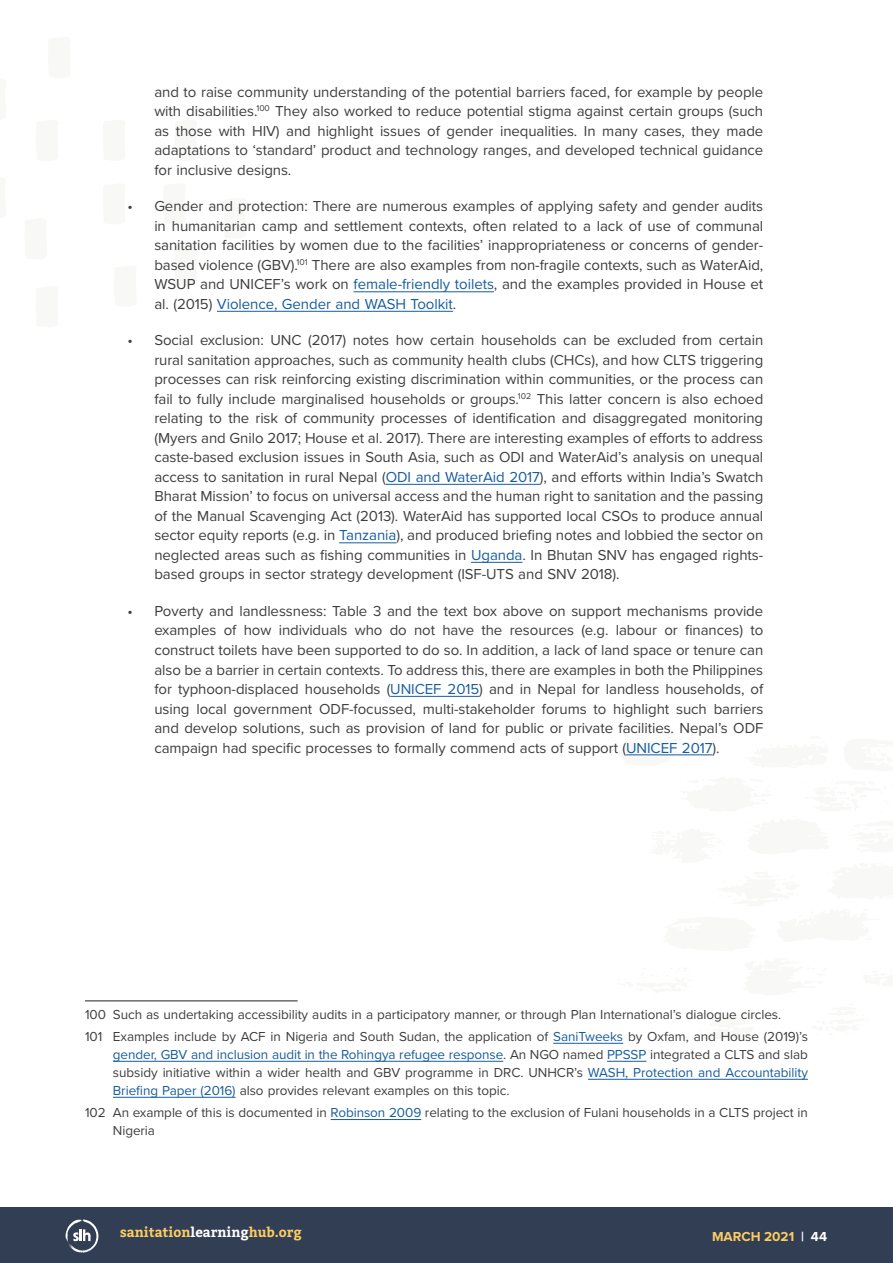
<style>
.page{position:relative;width:893px;height:1263px;background:#fff}
.page>*{position:absolute;margin:0;border:0;box-sizing:border-box;transform-origin:0 0}
.t1{font:15px/19.5px "Proxima Nova";letter-spacing:-.005em;color:#3e3e3f;text-align:justify}
.Footnote_follow{font:13.5px/18px "Proxima Nova";letter-spacing:-.005em;color:#3e3e3f;text-align:justify}
.t2{font:700 13.5px "Bitter";color:#fecd60}
.t3{font:700 13.5px "Proxima Nova";color:#fecd60}
.s1{color:#175d9e}
.s2{color:#fff}
</style>
<div class="page">
<hr style="left:354px;top:291px;width:140px;height:1px;background:#175d9e">
<hr style="left:217px;top:311px;width:236px;height:1px;background:#175d9e">
<hr style="left:386px;top:484px;width:154px;height:1px;background:#175d9e">
<hr style="left:339px;top:542px;width:57px;height:1px;background:#175d9e">
<hr style="left:471px;top:562px;width:51px;height:1px;background:#175d9e">
<hr style="left:390px;top:696px;width:89px;height:1px;background:#175d9e">
<hr style="left:626px;top:754px;width:86px;height:1px;background:#175d9e">
<hr style="left:85px;top:1000px;width:213px;height:1px;background:#231f20">
<hr style="left:553px;top:1043px;width:70px;height:1px;background:#175d9e">
<hr style="left:113px;top:1061px;width:390px;height:1px;background:#175d9e">
<hr style="left:607px;top:1061px;width:39px;height:1px;background:#175d9e">
<hr style="left:588px;top:1079px;width:220px;height:1px;background:#175d9e">
<hr style="left:113px;top:1097px;width:123px;height:1px;background:#175d9e">
<hr style="left:331px;top:1119px;width:90px;height:1px;background:#175d9e">
<div style="left:0;top:1208px;width:893px;height:55px;background:#323e54"></div>
<svg style="left:65px;top:1219px;width:33px;height:34px"></svg>
<p class="t1" style="left:154px;top:81px;width:610px">and to raise community understanding of the potential barriers faced, for example by people with disabilities.<sup>100</sup> They also worked to reduce potential stigma against certain groups (such as those with HIV) and highlight issues of gender inequalities. In many cases, they made adaptations to ‘standard’ product and technology ranges, and developed technical guidance for inclusive designs.</p>
<p class="t1" style="left:154px;top:196px;width:610px;text-indent:-27px">• Gender and protection: There are numerous examples of applying safety and gender audits in humanitarian camp and settlement contexts, often related to a lack of use of communal sanitation facilities by women due to the facilities’ inappropriateness or concerns of gender&shy;based violence (GBV).<sup>101</sup> There are also examples from non-fragile contexts, such as WaterAid, WSUP and UNICEF’s work on <span class="s1">female-friendly toilets</span>, and the examples provided in House et al. (2015) <span class="s1">Violence, Gender and WASH Toolkit</span>.</p>
<p class="t1" style="left:154px;top:330px;width:610px;text-indent:-27px">• Social exclusion: UNC (2017) notes how certain households can be excluded from certain rural sanitation approaches, such as community health clubs (CHCs), and how CLTS triggering processes can risk reinforcing existing discrimination within communities, or the process can fail to fully include marginalised households or groups.<sup>102</sup> This latter concern is also echoed relating to the risk of community processes of identification and disaggregated monitoring (Myers and Gnilo 2017; House et al. 2017). There are interesting examples of efforts to address caste-based exclusion issues in South Asia, such as ODI and WaterAid’s analysis on unequal access to sanitation in rural Nepal (<span class="s1">ODI and WaterAid 2017</span>), and efforts within India’s Swatch Bharat Mission’ to focus on universal access and the human right to sanitation and the passing of the Manual Scavenging Act (2013). WaterAid has supported local CSOs to produce annual sector equity reports (e.g. in <span class="s1">Tanzania</span>), and produced briefing notes and lobbied the sector on neglected areas such as fishing communities in <span class="s1">Uganda</span>. In Bhutan SNV has engaged rights&shy;based groups in sector strategy development (ISF-UTS and SNV 2018).</p>
<p class="t1" style="left:154px;top:601px;width:610px;text-indent:-27px">• Poverty and landlessness: Table 3 and the text box above on support mechanisms provide examples of how individuals who do not have the resources (e.g. labour or finances) to construct toilets have been supported to do so. In addition, a lack of land space or tenure can also be a barrier in certain contexts. To address this, there are examples in both the Philippines for typhoon-displaced households (<span class="s1">UNICEF 2015</span>) and in Nepal for landless households, of using local government ODF-focussed, multi-stakeholder forums to highlight such barriers and develop solutions, such as provision of land for public or private facilities. Nepal’s ODF campaign had specific processes to formally commend acts of support (<span class="s1">UNICEF 2017</span>).</p>
<p class="Footnote_follow" style="left:85px;top:1005px;width:698px">100 Such as undertaking accessibility audits in a participatory manner, or through Plan International’s dialogue circles.</p>
<p class="Footnote_follow" style="left:113px;top:1027px;width:697px;text-indent:-28px">101 Examples include by ACF in Nigeria and South Sudan, the application of <span class="s1">SaniTweeks</span> by Oxfam, and House (2019)’s <span class="s1">gender, GBV and inclusion audit in the Rohingya refugee response</span>. An NGO named <span class="s1">PPSSP</span> integrated a CLTS and slab subsidy initiative within a wider health and GBV programme in DRC. UNHCR’s <span class="s1">WASH, Protection and Accountability Briefing Paper (2016)</span> also provides relevant examples on this topic.</p>
<p class="Footnote_follow" style="left:113px;top:1103px;width:696px;text-indent:-28px">102 An example of this is documented in <span class="s1">Robinson 2009</span> relating to the exclusion of Fulani households in a CLTS project in<br>Nigeria</p>
<p class="t2" style="left:120px;top:1224px;width:183px">sanitation<span class="s2">learning</span>hub.org</p>
<p class="t3" style="left:712px;top:1227px;width:117px">MARCH 2021 <span class="s2">| 44</span></p>
</div>
